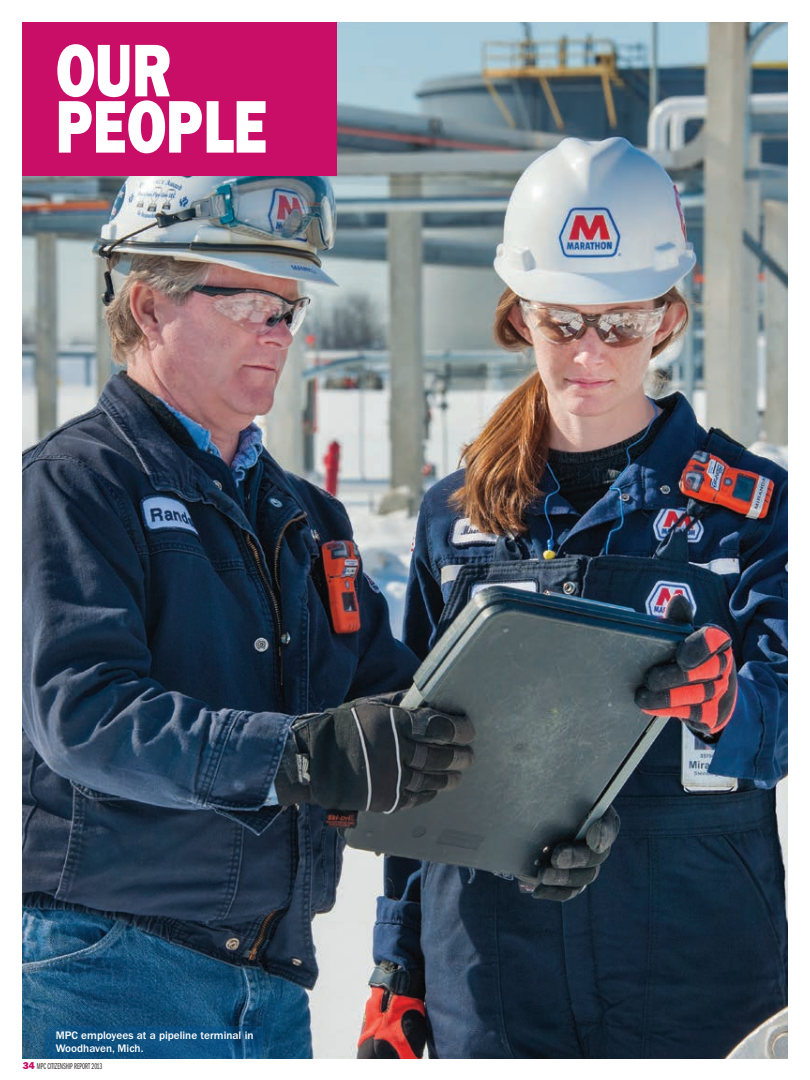
<style>
.page{position:relative;width:810px;height:1080px;background:#fff}
.page>*{position:absolute;margin:0;border:0;box-sizing:border-box;transform-origin:0 0}
.t1{font:75px/56.2px "ITC Franklin Gothic Std Hvy";color:#fff;scale:.75 1}
.t2{font:500 11.25px/13.1px "ITC Franklin Gothic Std";color:#fff}
.t3{font:8.75px "ITC Franklin Gothic Std Bk Cp";color:#231f20;scale:.75 1}
.s1{font-family:"ITC Franklin Gothic Std Hvy";font-size:10px;color:#c90e68}
</style>
<div class="page">
<img style="left:22px;top:22px;width:765px;height:1036px">
<div style="left:22px;top:22px;width:315px;height:154px;background:#c90e68"></div>
<svg style="left:45px;top:1026px;width:219px;height:32px;background:#0d4f7f"></svg>
<h1 class="t1" style="left:56px;top:43px;width:283px">OUR<br>PEOPLE</h1>
<p class="t2" style="left:56px;top:1029px;width:199px">MPC employees at a pipeline terminal in<br>Woodhaven, Mich.</p>
<p class="t3" style="left:23px;top:1061px;width:107px"><span class="s1">34</span> MPC CITIZENSHIP REPORT 2013</p>
</div>
